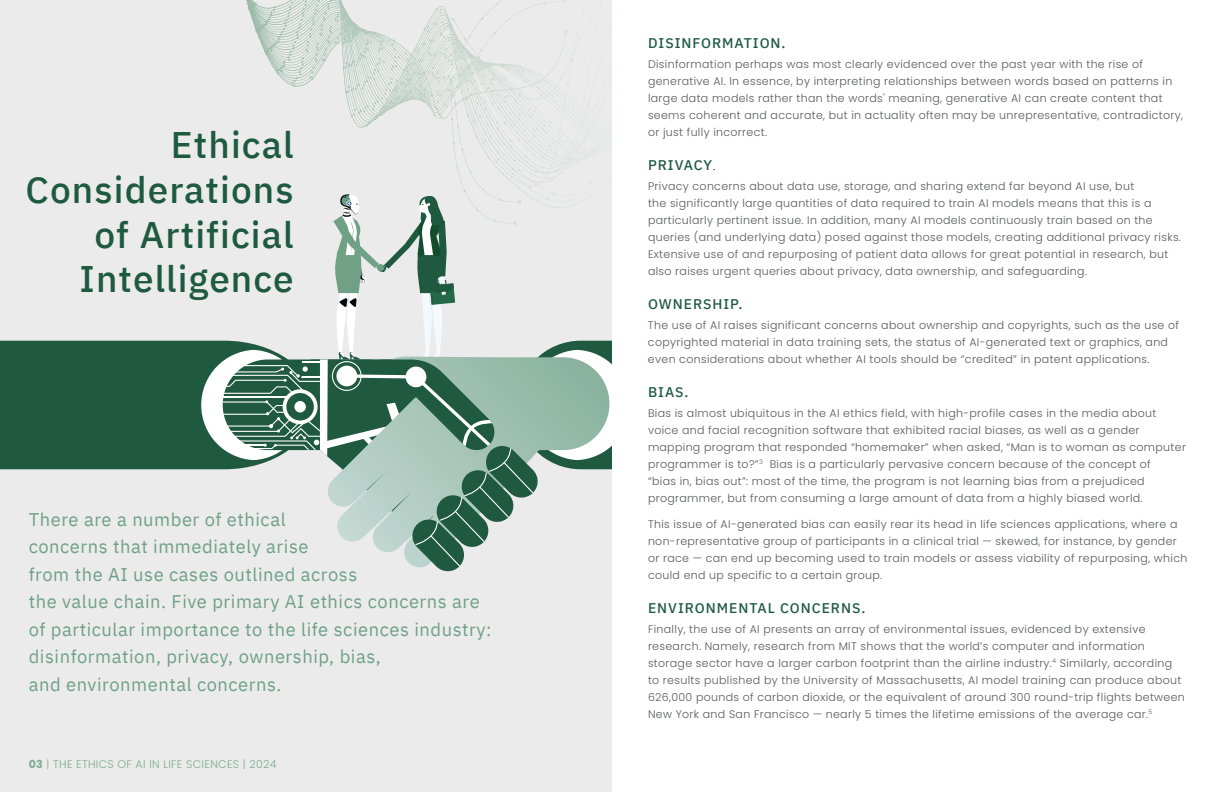
<style>
.page{position:relative;width:1224px;height:792px;background:#fff}
.page>*{position:absolute;margin:0;border:0;box-sizing:border-box;transform-origin:0 0}
.t1{font:500 36.9px/44.6px "IBM Plex Sans";letter-spacing:.03em;color:#1e5a40;text-align:right}
.t2{font:18.3px/27.5px "IBM Plex Sans";letter-spacing:.03em;color:#6fa087}
.t3{font:500 14px "IBM Plex Sans";letter-spacing:.07em;color:#1e5a40}
.t4{font:300 11px/17px "Poppins";letter-spacing:.03em;color:#58595b}
.t5{font:300 11px "Poppins";letter-spacing:.03em;color:#7daa93}
.s1{font-weight:700}
.s2{font-family:"Poppins";font-weight:300;font-size:11px;color:#000}
</style>
<div class="page">
<div style="left:0;top:0;width:612px;height:792px;background:#ebebeb"></div>
<div style="left:0;top:341px;width:201px;height:128px;background:#1f5940"></div>
<svg style="left:201px;top:209px;width:411px;height:363px"></svg>
<svg style="left:340px;top:145px;width:241px;height:64px"></svg>
<svg style="left:246px;top:0;width:338px;height:142px"></svg>
<h1 class="t1" style="left:26px;top:120px;width:270px">Ethical<br>Considerations of Artificial<br>Intelligence</h1>
<p class="t2" style="left:29px;top:504px;width:464px">There are a number of ethical<br>concerns that immediately arise<br>from the AI use cases outlined across<br>the value chain. Five primary AI ethics concerns are of particular importance to the life sciences industry: disinformation, privacy, ownership, bias,<br>and environmental concerns.</p>
<p class="t5" style="left:29px;top:757px;width:249px"><span class="s1">03</span> | THE ETHICS OF AI IN LIFE SCIENCES | 2024</p>
<p class="t3" style="left:648px;top:32px;width:139px">DISINFORMATION.</p>
<p class="t4" style="left:648px;top:56px;width:537px">Disinformation perhaps was most clearly evidenced over the past year with the rise of generative AI. In essence, by interpreting relationships between words based on patterns in large data models rather than the words' meaning, generative AI can create content that seems coherent and accurate, but in actuality often may be unrepresentative, contradictory, or just fully incorrect.</p>
<p class="t3" style="left:648px;top:154px;width:69px">PRIVACY<span class="s2">.</span></p>
<p class="t4" style="left:648px;top:178px;width:534px">Privacy concerns about data use, storage, and sharing extend far beyond AI use, but<br>the significantly large quantities of data required to train AI models means that this is a particularly pertinent issue. In addition, many AI models continuously train based on the queries (and underlying data) posed against those models, creating additional privacy risks.<br>Extensive use of and repurposing of patient data allows for great potential in research, but also raises urgent queries about privacy, data ownership, and safeguarding.</p>
<p class="t3" style="left:648px;top:293px;width:96px">OWNERSHIP.</p>
<p class="t4" style="left:648px;top:317px;width:533px">The use of AI raises significant concerns about ownership and copyrights, such as the use of copyrighted material in data training sets, the status of AI-generated text or graphics, and even considerations about whether AI tools should be “credited” in patent applications.</p>
<p class="t3" style="left:648px;top:381px;width:42px">BIAS.</p>
<p class="t4" style="left:648px;top:405px;width:539px">Bias is almost ubiquitous in the AI ethics field, with high-profile cases in the media about voice and facial recognition software that exhibited racial biases, as well as a gender mapping program that responded “homemaker” when asked, “Man is to woman as computer programmer is to?”<sup>3</sup> Bias is a particularly pervasive concern because of the concept of<br>“bias in, bias out”: most of the time, the program is not learning bias from a prejudiced programmer, but from consuming a large amount of data from a highly biased world.</p>
<p class="t4" style="left:648px;top:516px;width:541px">This issue of AI-generated bias can easily rear its head in life sciences applications, where a non-representative group of participants in a clinical trial — skewed, for instance, by gender or race — can end up becoming used to train models or assess viability of repurposing, which could end up specific to a certain group.</p>
<p class="t3" style="left:648px;top:597px;width:219px">ENVIRONMENTAL CONCERNS.</p>
<p class="t4" style="left:648px;top:621px;width:538px">Finally, the use of AI presents an array of environmental issues, evidenced by extensive research. Namely, research from MIT shows that the world’s computer and information storage sector have a larger carbon footprint than the airline industry.<sup>4</sup> Similarly, according to results published by the University of Massachusetts, AI model training can produce about 626,000 pounds of carbon dioxide, or the equivalent of around 300 round-trip flights between New York and San Francisco — nearly 5 times the lifetime emissions of the average car.<sup>5</sup></p>
</div>
